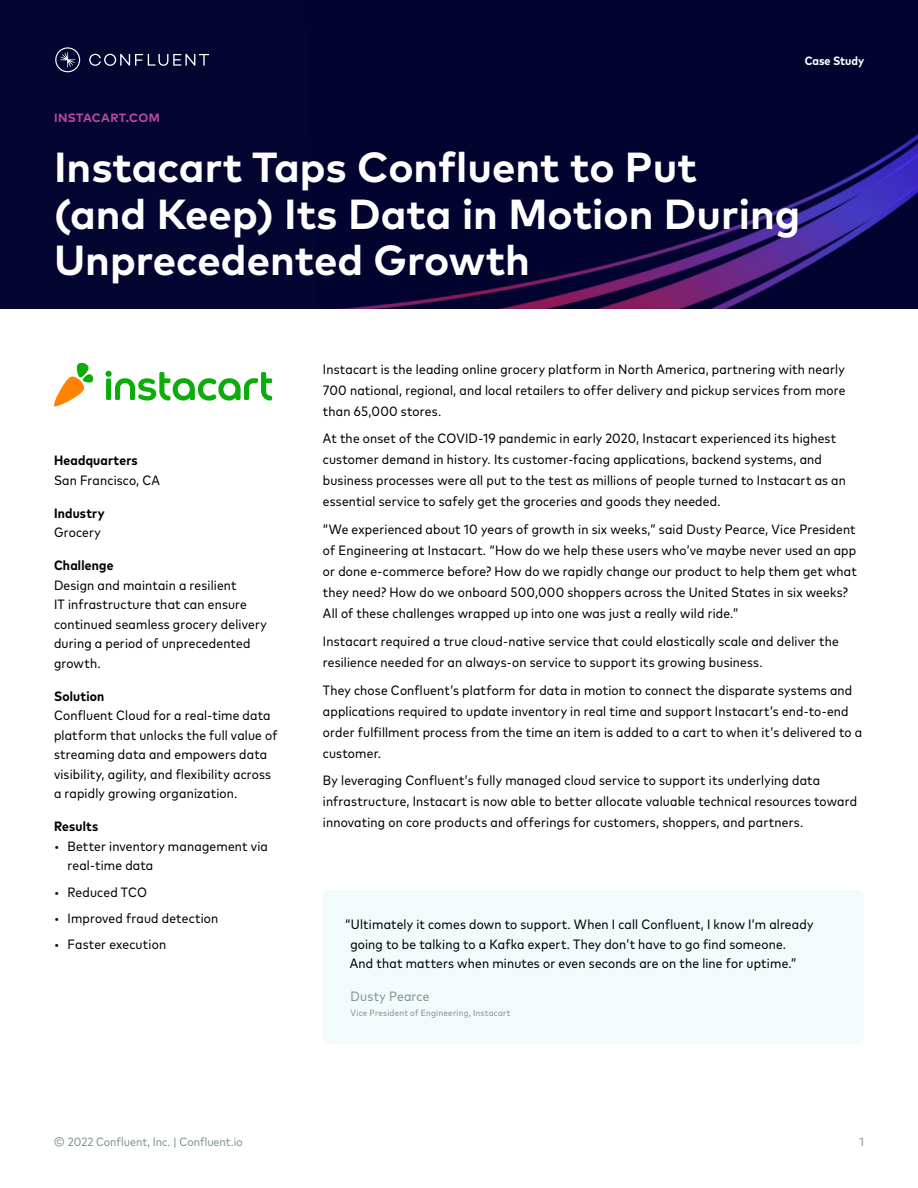
<style>
.page{position:relative;width:918px;height:1188px;background:#fff}
.page>*{position:absolute;margin:0;border:0;box-sizing:border-box;transform-origin:0 0}
.t1{font:700 42px/46.5px "Mark Pro";color:#fff}
.t2{font:condensed 13.5px/21px "Mark Pro";letter-spacing:.015em;color:#000}
.t3{font:700 condensed 13.5px "Mark Pro";letter-spacing:.015em;color:#000}
.t4{font:condensed 13.5px "Mark Pro";letter-spacing:.01em;color:#829494}
.t5{font:condensed 12px "Mark Pro";color:#829494}
.t6{font:700 12px "Mark Pro";letter-spacing:.025em;color:#be499d}
.t7{font:700 condensed 12px "Mark Pro";color:#fff}
.t8{font:condensed 9px "Mark Pro";letter-spacing:.025em;color:#829494}
</style>
<div class="page">
<div style="left:0;top:0;width:918px;height:309px;background:#040531"></div>
<img style="left:338px;top:134px;width:580px;height:175px">
<svg style="left:89px;top:54px;width:120px;height:12px"></svg>
<svg style="left:55px;top:47px;width:25px;height:25px"></svg>
<svg style="left:54px;top:363px;width:39px;height:43px"></svg>
<div style="left:105px;top:371px;width:7px;height:6px;background:#0aad0a;border-radius:50%"></div>
<div style="left:106px;top:378px;width:5px;height:22px;background:#0aad0a;border-radius:2px"></div>
<svg style="left:115px;top:372px;width:157px;height:29px"></svg>
<div style="left:323px;top:890px;width:541px;height:154px;background:#f3fafc;border-radius:7px"></div>
<p class="t7" style="left:805px;top:51px;width:61px">Case Study</p>
<p class="t6" style="left:54px;top:109px;width:107px">INSTACART.COM</p>
<h1 class="t1" style="left:54px;top:141px;width:748px">Instacart Taps Confluent to Put<br>(and Keep) Its Data in Motion During<br>Unprecedented Growth</h1>
<p class="t3" style="left:54px;top:450px;width:85px">Headquarters</p>
<p class="t2" style="left:54px;top:469px;width:108px">San Francisco, CA</p>
<p class="t3" style="left:54px;top:503px;width:52px">Industry</p>
<p class="t2" style="left:54px;top:521px;width:48px">Grocery</p>
<p class="t3" style="left:54px;top:555px;width:61px">Challenge</p>
<p class="t2" style="left:54px;top:574px;width:214px;line-height:19.5px">Design and maintain a resilient<br>IT infrastructure that can ensure continued seamless grocery delivery during a period of unprecedented growth.</p>
<p class="t3" style="left:54px;top:686px;width:52px">Solution</p>
<p class="t2" style="left:54px;top:705px;width:225px;line-height:19.5px">Confluent Cloud for a real-time data platform that unlocks the full value of streaming data and empowers data visibility, agility, and flexibility across a rapidly growing organization.</p>
<p class="t3" style="left:54px;top:816px;width:46px">Results</p>
<p class="t2" style="left:68px;top:835px;width:202px;line-height:19.5px;text-indent:-14px">• Better inventory management via real-time data</p>
<p class="t2" style="left:54px;top:880px;width:94px">• Reduced TCO</p>
<p class="t2" style="left:54px;top:906px;width:166px">• Improved fraud detection</p>
<p class="t2" style="left:54px;top:933px;width:114px">• Faster execution</p>
<p class="t2" style="left:323px;top:357px;width:524px;text-align:justify">Instacart is the leading online grocery platform in North America, partnering with nearly 700 national, regional, and local retailers to offer delivery and pickup services from more than 65,000 stores.</p>
<p class="t2" style="left:323px;top:427px;width:525px">At the onset of the COVID-19 pandemic in early 2020, Instacart experienced its highest customer demand in history. Its customer-facing applications, backend systems, and business processes were all put to the test as millions of people turned to Instacart as an essential service to safely get the groceries and goods they needed.</p>
<p class="t2" style="left:323px;top:518px;width:536px">“We experienced about 10 years of growth in six weeks,” said Dusty Pearce, Vice President of Engineering at Instacart. “How do we help these users who’ve maybe never used an app or done e-commerce before? How do we rapidly change our product to help them get what they need? How do we onboard 500,000 shoppers across the United States in six weeks?<br>All of these challenges wrapped up into one was just a really wild ride.”</p>
<p class="t2" style="left:323px;top:630px;width:517px">Instacart required a true cloud-native service that could elastically scale and deliver the resilience needed for an always-on service to support its growing business.</p>
<p class="t2" style="left:323px;top:678px;width:541px">They chose Confluent’s platform for data in motion to connect the disparate systems and applications required to update inventory in real time and support Instacart’s end-to-end order fulfillment process from the time an item is added to a cart to when it’s delivered to a customer.</p>
<p class="t2" style="left:323px;top:769px;width:536px">By leveraging Confluent’s fully managed cloud service to support its underlying data infrastructure, Instacart is now able to better allocate valuable technical resources toward innovating on core products and offerings for customers, shoppers, and partners.</p>
<p class="t2" style="left:350px;top:914px;width:465px;line-height:19.5px;text-indent:-5px">“Ultimately it comes down to support. When I call Confluent, I know I’m already going to be talking to a Kafka expert. They don’t have to go find someone.<br>And that matters when minutes or even seconds are on the line for uptime.”</p>
<p class="t4" style="left:351px;top:986px;width:80px">Dusty Pearce</p>
<p class="t8" style="left:351px;top:1006px;width:161px">Vice President of Engineering, Instacart</p>
<p class="t5" style="left:54px;top:1133px;width:190px">© 2022 Confluent, Inc. | Confluent.io</p>
<p class="t5" style="left:859px;top:1133px;width:6px">1</p>
</div>
